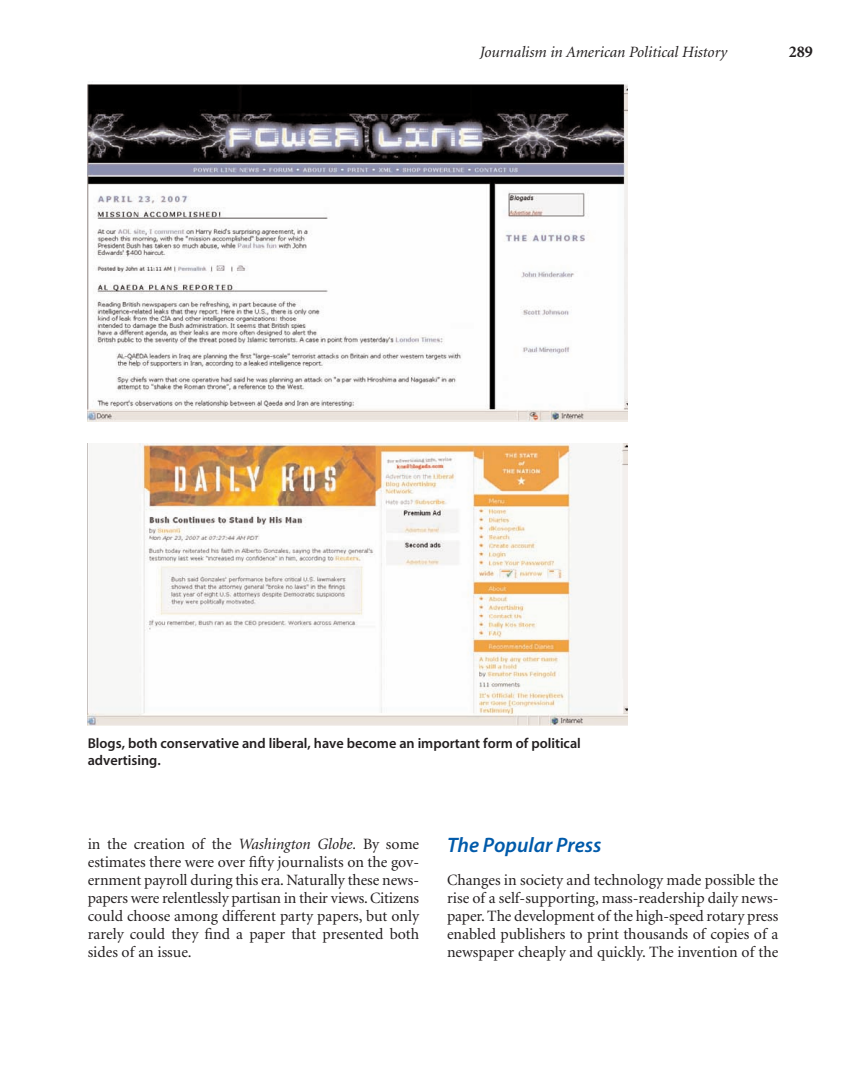
<style>
.page{position:relative;width:864px;height:1080px;background:#fff}
.page>*{position:absolute;margin:0;border:0;box-sizing:border-box;transform-origin:0 0}
.t1{font:21px "Myriad Sem Itl";color:#015aaa}
.t2{font:700 16.5px "Minion";color:#231f20}
.t3{font:15.75px/18px "Minion";color:#231f20;text-align:justify}
.t4{font:italic 15.75px "Minion";color:#231f20}
.t5{font:14.25px/16.5px "Myriad Sem";color:#231f20}
.s1{font-style:italic}
</style>
<div class="page">
<img style="left:88px;top:81px;width:540px;height:340px">
<img style="left:88px;top:443px;width:540px;height:282px">
<p class="t4" style="left:480px;top:46px;width:249px">Journalism in American Political History</p>
<p class="t2" style="left:789px;top:45px;width:26px">289</p>
<p class="t5" style="left:88px;top:737px;width:495px">Blogs, both conservative and liberal, have become an important form of political advertising.</p>
<p class="t3" style="left:88px;top:836px;width:333px">in the creation of the <span class="s1">Washington Globe.</span> By some estimates there were over fifty journalists on the gov&shy;ernment payroll during this era. Naturally these news&shy;papers were relentlessly partisan in their views. Citizens could choose among different party papers, but only rarely could they find a paper that presented both sides of an issue.</p>
<p class="t1" style="left:447px;top:837px;width:156px">The Popular Press</p>
<p class="t3" style="left:447px;top:872px;width:333px">Changes in society and technology made possible the rise of a self-supporting, mass-readership daily news&shy;paper. The development of the high-speed rotary press enabled publishers to print thousands of copies of a newspaper cheaply and quickly. The invention of the</p>
</div>
